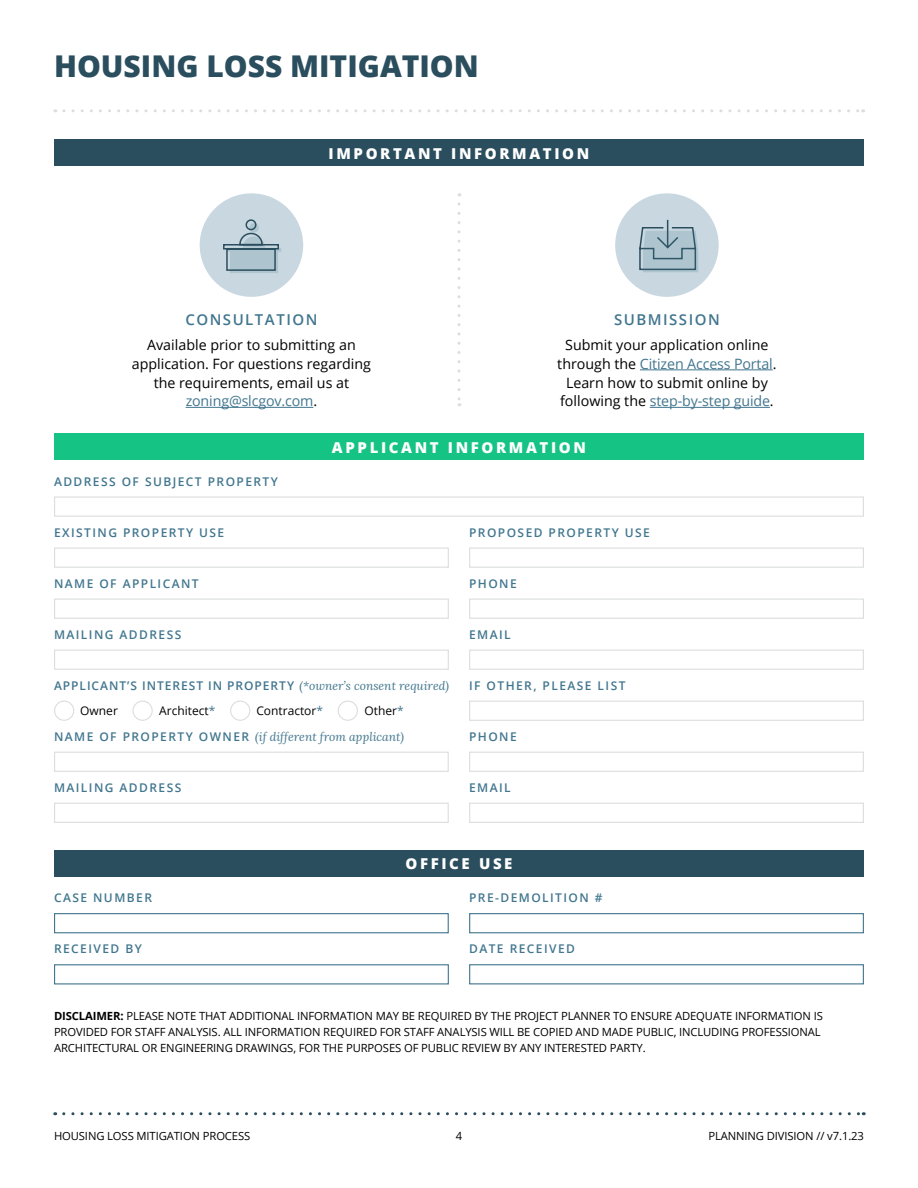
<style>
.page{position:relative;width:918px;height:1188px;background:#fff}
.page>*{position:absolute;margin:0;border:0;box-sizing:border-box;transform-origin:0 0}
.subheader__10_pt{font:800 30px "Open Sans";color:#2b4e5e}
.form_section__10pt{font:800 15px "Open Sans";letter-spacing:.175em;color:#fff}
.subheader__10_pt-2{font:600 15px "Open Sans";letter-spacing:.1em;color:#41768e}
.body__9_5pt{font:14.25px/18.8px "Open Sans";color:#000;text-align:center}
.field__8pt{font:600 12px "Open Sans";letter-spacing:.12em;color:#41768e}
.field__8pt-2{font:600 12px "Open Sans";letter-spacing:.08em;color:#41768e}
.field__8pt-3{font:italic 12px "Lora";color:#41768e}
.options__8pt{font:12px "Open Sans";color:#000}
.fine_print__7_5pt{font:11.25px/15.8px "Open Sans";letter-spacing:-.01em;color:#000}
.s1{color:#41768e}
.s2{font-family:"Lora";font-weight:400;font-style:italic}
.s3{font-family:"Open Sans";font-weight:600;font-style:normal}
.s4{font-weight:700}
</style>
<div class="page">
<svg style="left:64px;top:1112px;width:800px;height:3px"></svg>
<div style="left:54px;top:139px;width:810px;height:27px;background:#2b4e5e"></div>
<svg style="left:64px;top:109px;width:800px;height:3px"></svg>
<hr style="left:186px;top:407px;width:127px;height:1px;background:#41768e">
<div style="left:200px;top:193px;width:103px;height:104px;background:#c9d8e0;border-radius:50%"></div>
<svg style="left:223px;top:219px;width:58px;height:54px"></svg>
<div style="left:615px;top:193px;width:104px;height:104px;background:#c9d8e0;border-radius:50%"></div>
<svg style="left:458px;top:204px;width:2px;height:202px"></svg>
<svg style="left:639px;top:219px;width:59px;height:53px"></svg>
<hr style="left:640px;top:370px;width:133px;height:1px;background:#41768e">
<hr style="left:650px;top:407px;width:120px;height:1px;background:#41768e">
<div style="left:54px;top:913px;width:395px;height:20px;border:1px solid #41768e"></div>
<div style="left:54px;top:964px;width:395px;height:20px;border:1px solid #41768e"></div>
<div style="left:54px;top:850px;width:810px;height:27px;background:#2b4e5e"></div>
<div style="left:469px;top:913px;width:395px;height:20px;border:1px solid #41768e"></div>
<div style="left:469px;top:964px;width:395px;height:20px;border:1px solid #41768e"></div>
<div style="left:54px;top:701px;width:20px;height:20px;border:1px solid #dcddde;border-radius:50%"></div>
<div style="left:230px;top:701px;width:20px;height:20px;border:1px solid #dcddde;border-radius:50%"></div>
<div style="left:338px;top:701px;width:20px;height:20px;border:1px solid #dcddde;border-radius:50%"></div>
<div style="left:132px;top:701px;width:21px;height:20px;border:1px solid #dcddde;border-radius:50%"></div>
<div style="left:54px;top:803px;width:395px;height:20px;border:1px solid #dcddde"></div>
<div style="left:54px;top:599px;width:395px;height:20px;border:1px solid #dcddde"></div>
<div style="left:54px;top:548px;width:395px;height:20px;border:1px solid #dcddde"></div>
<div style="left:54px;top:650px;width:395px;height:20px;border:1px solid #dcddde"></div>
<div style="left:54px;top:433px;width:810px;height:27px;background:#15c484"></div>
<div style="left:54px;top:496px;width:810px;height:21px;border:1px solid #dcddde"></div>
<div style="left:54px;top:752px;width:395px;height:20px;border:1px solid #dcddde"></div>
<div style="left:469px;top:803px;width:395px;height:20px;border:1px solid #dcddde"></div>
<div style="left:469px;top:599px;width:395px;height:20px;border:1px solid #dcddde"></div>
<div style="left:469px;top:548px;width:395px;height:20px;border:1px solid #dcddde"></div>
<div style="left:469px;top:752px;width:395px;height:20px;border:1px solid #dcddde"></div>
<div style="left:469px;top:650px;width:395px;height:20px;border:1px solid #dcddde"></div>
<div style="left:469px;top:701px;width:395px;height:20px;border:1px solid #dcddde"></div>
<p class="subheader__10_pt" style="left:54px;top:43px;width:426px">HOUSING LOSS MITIGATION</p>
<p class="form_section__10pt" style="left:329px;top:142px;width:262px">IMPORTANT INFORMATION</p>
<p class="subheader__10_pt-2" style="left:185px;top:309px;width:134px">CONSULTATION</p>
<p class="body__9_5pt" style="left:132px;top:335px;width:241px">Available prior to submitting an application. For questions regarding the requirements, email us at <span class="s1">zoning@slcgov.com</span>.</p>
<p class="subheader__10_pt-2" style="left:614px;top:309px;width:107px">SUBMISSION</p>
<p class="body__9_5pt" style="left:557px;top:335px;width:221px">Submit your application online through the <span class="s1">Citizen Access Portal</span>.<br>Learn how to submit online by following the <span class="s1">step-by-step guide</span>.</p>
<p class="form_section__10pt" style="left:332px;top:436px;width:256px">APPLICANT INFORMATION</p>
<p class="field__8pt" style="left:54px;top:473px;width:225px">ADDRESS OF SUBJECT PROPERTY</p>
<p class="field__8pt" style="left:54px;top:524px;width:172px">EXISTING PROPERTY USE</p>
<p class="field__8pt" style="left:469px;top:524px;width:182px">PROPOSED PROPERTY USE</p>
<p class="field__8pt" style="left:54px;top:575px;width:146px">NAME OF APPLICANT</p>
<p class="field__8pt" style="left:469px;top:575px;width:49px">PHONE</p>
<p class="field__8pt" style="left:54px;top:626px;width:129px">MAILING ADDRESS</p>
<p class="field__8pt" style="left:469px;top:626px;width:43px">EMAIL</p>
<p class="field__8pt-2" style="left:54px;top:677px;width:397px">APPLICANT’S INTEREST IN PROPERTY <span class="s2">(*owner’s consent required)</span></p>
<p class="field__8pt" style="left:469px;top:677px;width:158px">IF OTHER, PLEASE LIST</p>
<p class="options__8pt" style="left:80px;top:703px;width:39px">Owner</p>
<p class="options__8pt" style="left:159px;top:703px;width:58px">Architect<span class="s1">*</span></p>
<p class="options__8pt" style="left:256px;top:703px;width:68px">Contractor<span class="s1">*</span></p>
<p class="options__8pt" style="left:365px;top:703px;width:41px">Other<span class="s1">*</span></p>
<p class="field__8pt-3" style="left:54px;top:728px;width:352px"><span class="s3">NAME OF PROPERTY OWNER</span> (if different from applicant)</p>
<p class="field__8pt" style="left:469px;top:728px;width:49px">PHONE</p>
<p class="field__8pt" style="left:54px;top:779px;width:129px">MAILING ADDRESS</p>
<p class="field__8pt" style="left:469px;top:779px;width:43px">EMAIL</p>
<p class="field__8pt" style="left:54px;top:890px;width:100px">CASE NUMBER</p>
<p class="field__8pt" style="left:54px;top:941px;width:89px">RECEIVED BY</p>
<p class="form_section__10pt" style="left:405px;top:852px;width:109px">OFFICE USE</p>
<p class="field__8pt" style="left:469px;top:890px;width:135px">PRE-DEMOLITION #</p>
<p class="field__8pt" style="left:469px;top:941px;width:107px">DATE RECEIVED</p>
<p class="fine_print__7_5pt" style="left:54px;top:1008px;width:770px"><span class="s4">DISCLAIMER:</span> PLEASE NOTE THAT ADDITIONAL INFORMATION MAY BE REQUIRED BY THE PROJECT PLANNER TO ENSURE ADEQUATE INFORMATION IS<br>PROVIDED FOR STAFF ANALYSIS. ALL INFORMATION REQUIRED FOR STAFF ANALYSIS WILL BE COPIED AND MADE PUBLIC, INCLUDING PROFESSIONAL<br>ARCHITECTURAL OR ENGINEERING DRAWINGS, FOR THE PURPOSES OF PUBLIC REVIEW BY ANY INTERESTED PARTY.</p>
<p class="fine_print__7_5pt" style="left:54px;top:1128px;width:198px">HOUSING LOSS MITIGATION PROCESS</p>
<p class="fine_print__7_5pt" style="left:456px;top:1128px;width:8px">4</p>
<p class="fine_print__7_5pt" style="left:708px;top:1128px;width:157px">PLANNING DIVISION // v7.1.23</p>
</div>
